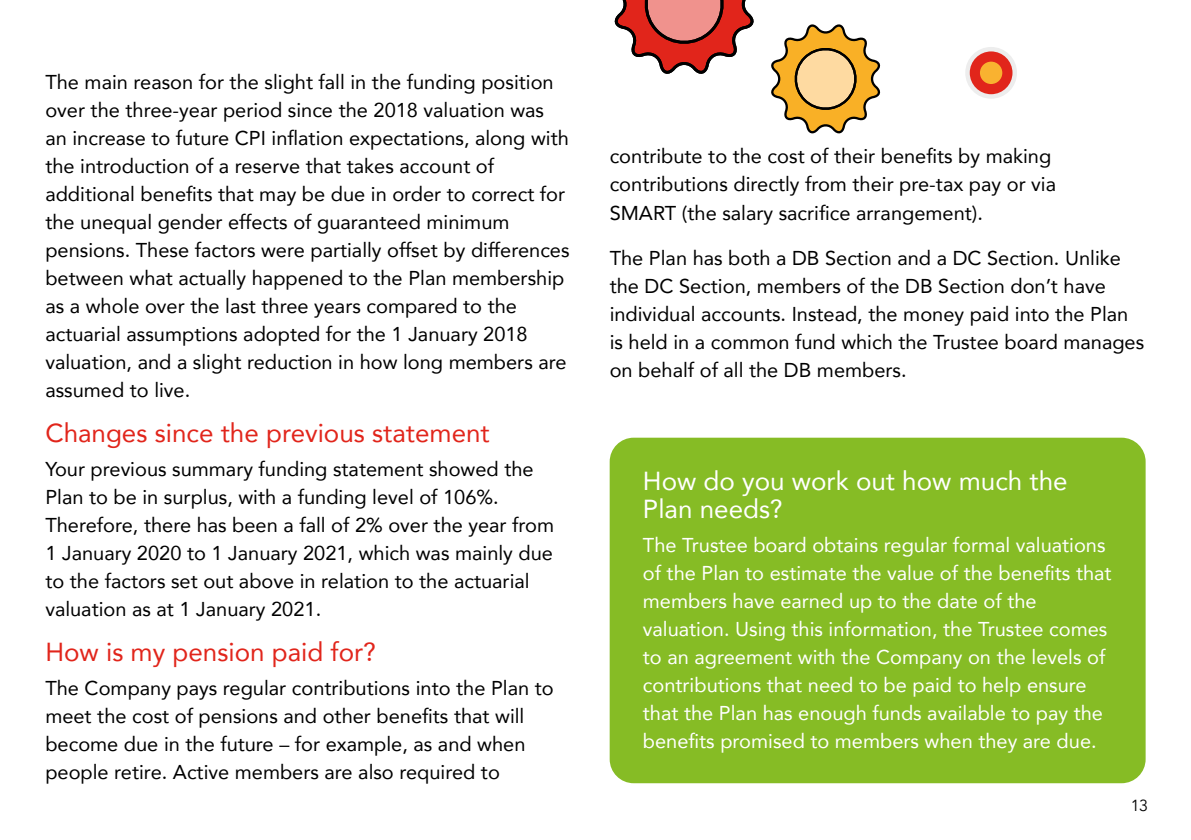
<style>
.page{position:relative;width:1191px;height:840px;background:#fff}
.page>*{position:absolute;margin:0;border:0;box-sizing:border-box;transform-origin:0 0}
.t1{font:26px "Avenir";color:#e1251b}
.t2{font:26px/28px "Avenir";color:#fff}
.t3{font:20px/28px "Avenir";color:#000}
.t4{font:20px/28px "Avenir";color:#fff}
.t5{font:16px "Avenir";color:#000}
</style>
<div class="page">
<svg style="left:967px;top:49px;width:47px;height:47px"></svg>
<div style="left:965px;top:47px;width:52px;height:52px;border:4px solid #ededed;border-radius:50%"></div>
<div style="left:980px;top:62px;width:22px;height:22px;background:#f9b230;border-radius:50%"></div>
<svg style="left:614px;top:0;width:140px;height:74px"></svg>
<svg style="left:771px;top:24px;width:110px;height:110px"></svg>
<div style="left:609px;top:437px;width:536px;height:345px;background:#86bc25;border-radius:24px"></div>
<p class="t3" style="left:45px;top:67px;width:526px">The main reason for the slight fall in the funding position over the three-year period since the 2018 valuation was an increase to future CPI inflation expectations, along with the introduction of a reserve that takes account of additional benefits that may be due in order to correct for the unequal gender effects of guaranteed minimum pensions. These factors were partially offset by differences between what actually happened to the Plan membership as a whole over the last three years compared to the actuarial assumptions adopted for the 1 January 2018 valuation, and a slight reduction in how long members are assumed to live.</p>
<h1 class="t1" style="left:45px;top:412px;width:446px">Changes since the previous statement</h1>
<p class="t3" style="left:45px;top:454px;width:510px">Your previous summary funding statement showed the Plan to be in surplus, with a funding level of 106%.<br>Therefore, there has been a fall of 2% over the year from 1 January 2020 to 1 January 2021, which was mainly due to the factors set out above in relation to the actuarial valuation as at 1 January 2021.</p>
<h1 class="t1" style="left:45px;top:630px;width:332px">How is my pension paid for?</h1>
<p class="t3" style="left:45px;top:672px;width:510px">The Company pays regular contributions into the Plan to meet the cost of pensions and other benefits that will become due in the future – for example, as and when people retire. Active members are also required to</p>
<p class="t3" style="left:609px;top:142px;width:448px">contribute to the cost of their benefits by making contributions directly from their pre-tax pay or via<br>SMART (the salary sacrifice arrangement).</p>
<p class="t3" style="left:609px;top:243px;width:536px">The Plan has both a DB Section and a DC Section. Unlike the DC Section, members of the DB Section don’t have individual accounts. Instead, the money paid into the Plan is held in a common fund which the Trustee board manages on behalf of all the DB members.</p>
<h1 class="t2" style="left:643px;top:466px;width:426px">How do you work out how much the<br>Plan needs?</h1>
<p class="t4" style="left:643px;top:530px;width:470px">The Trustee board obtains regular formal valuations of the Plan to estimate the value of the benefits that members have earned up to the date of the valuation. Using this information, the Trustee comes to an agreement with the Company on the levels of contributions that need to be paid to help ensure that the Plan has enough funds available to pay the benefits promised to members when they are due.</p>
<p class="t5" style="left:1130px;top:795px;width:19px">13</p>
</div>
